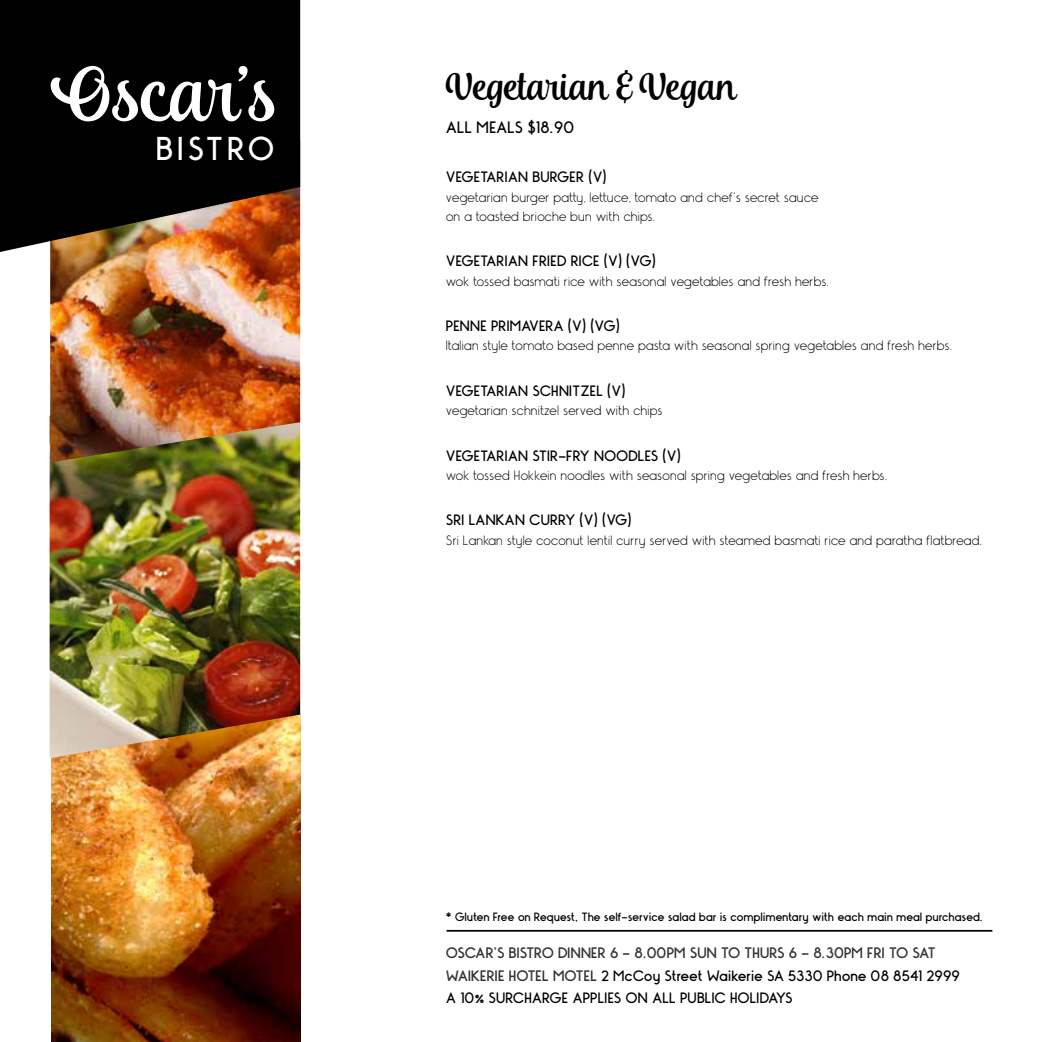
<style>
.page{position:relative;width:1042px;height:1042px;background:#fff}
.page>*{position:absolute;margin:0;border:0;box-sizing:border-box;transform-origin:0 0}
.t1{font:78.75px "Andalusia";color:#fff}
.t2{font:38.5px "Andalusia";color:#000}
.t3{font:700 38.5px "Monopoly";letter-spacing:.09em;color:#fff}
.t4{font:700 19.25px "Monopoly";color:#000}
.t5{font:700 17.5px/22.8px "Monopoly";color:#000}
.t6{font:17.5px "Monopoly Inline";color:#000}
.t7{font:300 15.75px/19.2px "Monopoly";letter-spacing:-.01em;color:#000}
.t8{font:700 14px "Monopoly";letter-spacing:-.01em;color:#000}
.s1{font-family:"Monopoly Inline";font-weight:400}
</style>
<div class="page">
<img style="left:51px;top:758px;width:249px;height:284px">
<img style="left:50px;top:462px;width:250px;height:296px">
<img style="left:50px;top:255px;width:250px;height:207px">
<hr style="left:446px;top:930px;width:546px;height:1px;background:#000">
<svg style="left:0;top:0;width:300px;height:255px;background:#1a1008"></svg>
<h1 class="t1" style="left:52px;top:48px;width:226px">Oscar’s</h1>
<h2 class="t3" style="left:157px;top:124px;width:120px">BISTRO</h2>
<h2 class="t2" style="left:446px;top:64px;width:291px">Vegetarian &amp; Vegan</h2>
<p class="t4" style="left:446px;top:115px;width:130px">ALL MEALS $18.90</p>
<p class="t5" style="left:446px;top:165px;width:162px">VEGETARIAN BURGER (V)</p>
<p class="t7" style="left:446px;top:188px;width:374px">vegetarian burger patty, lettuce, tomato and chef’s secret sauce on a toasted brioche bun with chips.</p>
<p class="t5" style="left:446px;top:249px;width:211px">VEGETARIAN FRIED RICE (V) (VG)</p>
<p class="t7" style="left:446px;top:272px;width:384px">wok tossed basmati rice with seasonal vegetables and fresh herbs.</p>
<p class="t5" style="left:446px;top:314px;width:175px">PENNE PRIMAVERA (V) (VG)</p>
<p class="t7" style="left:446px;top:336px;width:508px">Italian style tomato based penne pasta with seasonal spring vegetables and fresh herbs.</p>
<p class="t5" style="left:446px;top:378px;width:181px">VEGETARIAN SCHNITZEL (V)</p>
<p class="t7" style="left:446px;top:401px;width:218px">vegetarian schnitzel served with chips</p>
<p class="t5" style="left:446px;top:443px;width:236px">VEGETARIAN STIR-FRY NOODLES (V)</p>
<p class="t7" style="left:446px;top:466px;width:443px">wok tossed Hokkein noodles with seasonal spring vegetables and fresh herbs.</p>
<p class="t5" style="left:446px;top:508px;width:187px">SRI LANKAN CURRY (V) (VG)</p>
<p class="t7" style="left:446px;top:531px;width:538px">Sri Lankan style coconut lentil curry served with steamed basmati rice and paratha flatbread.</p>
<p class="t8" style="left:446px;top:908px;width:538px">* Gluten Free on Request, The self-service salad bar is complimentary with each main meal purchased.</p>
<p class="t6" style="left:446px;top:944px;width:491px">OSCAR’S BISTRO DINNER 6 - 8.00PM SUN TO THURS 6 - 8.30PM FRI TO SAT</p>
<p class="t5" style="left:446px;top:963px;width:516px"><span class="s1">WAIKERIE HOTEL MOTEL</span> 2 McCoy Street Waikerie SA 5330 Phone 08 8541 2999<br>A 10% SURCHARGE APPLIES ON ALL PUBLIC HOLIDAYS</p>
</div>
